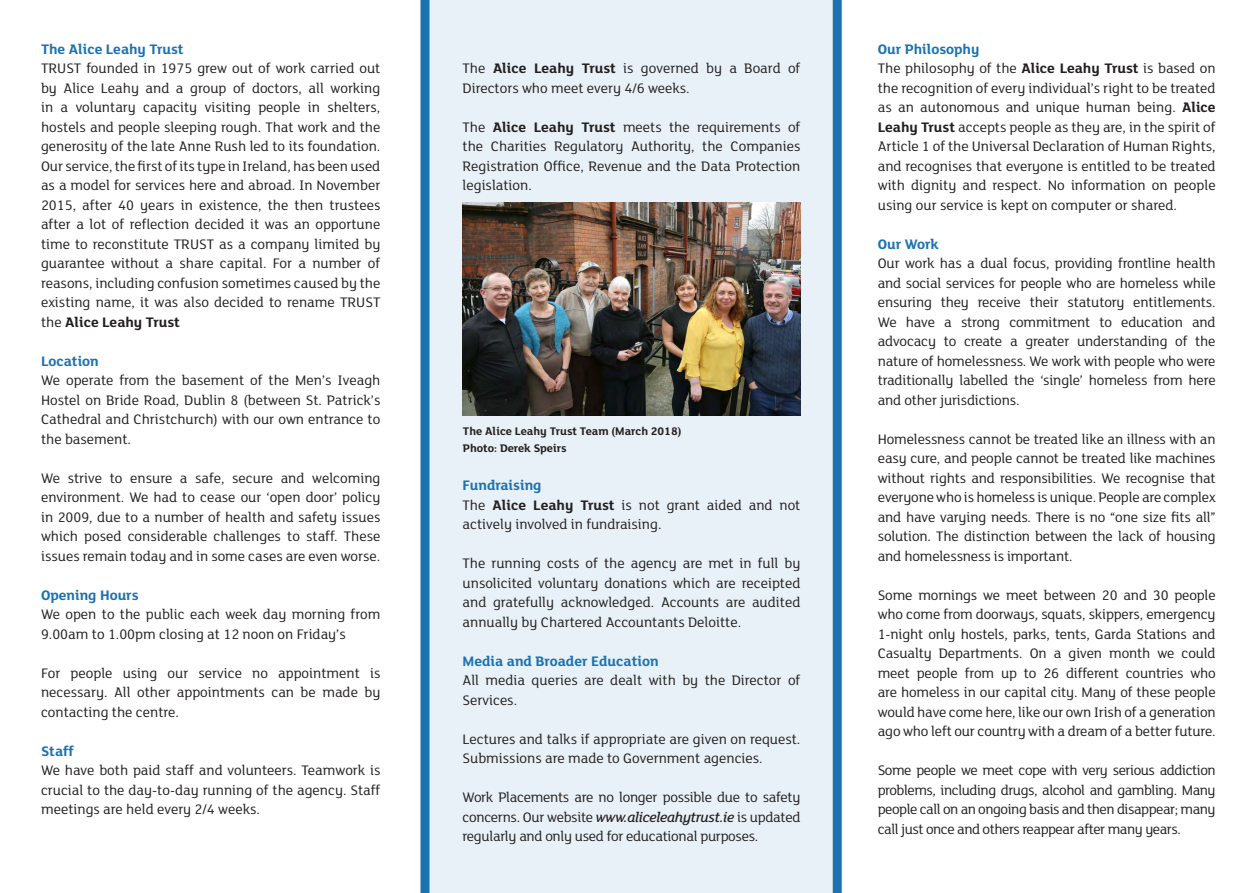
<style>
.page{position:relative;width:1251px;height:893px;background:#fff}
.page>*{position:absolute;margin:0;border:0;box-sizing:border-box;transform-origin:0 0}
.t1{font:15px/19.5px "FS Lola";color:#231f20;text-align:justify}
.t2{font:700 15px "FS Lola";color:#1c72b0}
.t3{font:700 12px "FS Lola";color:#231f20}
.s1{font-weight:700}
.s2{font-weight:500;font-style:italic}
</style>
<div class="page">
<div style="left:420px;top:0;width:421px;height:893px;background:#e8f1f7"></div>
<img style="left:463px;top:202px;width:337px;height:213px">
<p class="t2" style="left:41px;top:39px;width:144px">The Alice Leahy Trust</p>
<p class="t1" style="left:41px;top:58px;width:341px">TRUST founded in 1975 grew out of work carried out by Alice Leahy and a group of doctors, all working in a voluntary capacity visiting people in shelters, hostels and people sleeping rough. That work and the generosity of the late Anne Rush led to its foundation.<br>Our service, the first of its type in Ireland, has been used as a model for services here and abroad. In November 2015, after 40 years in existence, the then trustees after a lot of reflection decided it was an opportune time to reconstitute TRUST as a company limited by guarantee without a share capital. For a number of reasons, including confusion sometimes caused by the existing name, it was also decided to rename TRUST the <span class="s1">Alice Leahy Trust</span></p>
<p class="t2" style="left:41px;top:351px;width:59px">Location</p>
<p class="t1" style="left:41px;top:370px;width:341px">We operate from the basement of the Men’s Iveagh Hostel on Bride Road, Dublin 8 (between St. Patrick’s Cathedral and Christchurch) with our own entrance to the basement.</p>
<p class="t1" style="left:41px;top:468px;width:341px">We strive to ensure a safe, secure and welcoming environment. We had to cease our ‘open door’ policy in 2009, due to a number of health and safety issues which posed considerable challenges to staff. These issues remain today and in some cases are even worse.</p>
<p class="t2" style="left:41px;top:585px;width:99px">Opening Hours</p>
<p class="t1" style="left:41px;top:604px;width:341px">We open to the public each week day morning from<br>9.00am to 1.00pm closing at 12 noon on Friday’s</p>
<p class="t1" style="left:41px;top:663px;width:341px">For people using our service no appointment is necessary. All other appointments can be made by contacting the centre.</p>
<p class="t2" style="left:41px;top:741px;width:34px">Staff</p>
<p class="t1" style="left:41px;top:760px;width:341px">We have both paid staff and volunteers. Teamwork is crucial to the day-to-day running of the agency. Staff meetings are held every 2/4 weeks.</p>
<p class="t1" style="left:462px;top:58px;width:339px">The <span class="s1">Alice Leahy Trust</span> is governed by a Board of<br>Directors who meet every 4/6 weeks.</p>
<p class="t1" style="left:462px;top:117px;width:339px">The <span class="s1">Alice Leahy Trust</span> meets the requirements of the Charities Regulatory Authority, the Companies Registration Office, Revenue and the Data Protection legislation.</p>
<p class="t3" style="left:463px;top:423px;width:220px">The Alice Leahy Trust Team (March 2018)</p>
<p class="t3" style="left:463px;top:439px;width:105px">Photo: Derek Speirs</p>
<p class="t2" style="left:462px;top:475px;width:80px">Fundraising</p>
<p class="t1" style="left:462px;top:495px;width:339px">The <span class="s1">Alice Leahy Trust</span> is not grant aided and not actively involved in fundraising.</p>
<p class="t1" style="left:462px;top:553px;width:339px">The running costs of the agency are met in full by unsolicited voluntary donations which are receipted and gratefully acknowledged. Accounts are audited annually by Chartered Accountants Deloitte.</p>
<p class="t2" style="left:462px;top:651px;width:197px">Media and Broader Education</p>
<p class="t1" style="left:462px;top:670px;width:339px">All media queries are dealt with by the Director of<br>Services.</p>
<p class="t1" style="left:462px;top:729px;width:339px">Lectures and talks if appropriate are given on request.<br>Submissions are made to Government agencies.</p>
<p class="t1" style="left:462px;top:787px;width:339px">Work Placements are no longer possible due to safety concerns. Our website <span class="s2">www.aliceleahytrust.ie</span> is updated regularly and only used for educational purposes.</p>
<p class="t2" style="left:877px;top:39px;width:103px">Our Philosophy</p>
<p class="t1" style="left:877px;top:58px;width:339px">The philosophy of the <span class="s1">Alice Leahy Trust</span> is based on the recognition of every individual’s right to be treated as an autonomous and unique human being. <span class="s1">Alice Leahy Trust</span> accepts people as they are, in the spirit of Article 1 of the Universal Declaration of Human Rights, and recognises that everyone is entitled to be treated with dignity and respect. No information on people using our service is kept on computer or shared.</p>
<p class="t2" style="left:877px;top:234px;width:62px">Our Work</p>
<p class="t1" style="left:877px;top:253px;width:339px">Our work has a dual focus, providing frontline health and social services for people who are homeless while ensuring they receive their statutory entitlements.<br>We have a strong commitment to education and advocacy to create a greater understanding of the nature of homelessness. We work with people who were traditionally labelled the ‘single’ homeless from here and other jurisdictions.</p>
<p class="t1" style="left:877px;top:429px;width:339px">Homelessness cannot be treated like an illness with an easy cure, and people cannot be treated like machines without rights and responsibilities. We recognise that everyone who is homeless is unique. People are complex and have varying needs. There is no “one size fits all” solution. The distinction between the lack of housing and homelessness is important.</p>
<p class="t1" style="left:877px;top:585px;width:339px">Some mornings we meet between 20 and 30 people who come from doorways, squats, skippers, emergency 1-night only hostels, parks, tents, Garda Stations and Casualty Departments. On a given month we could meet people from up to 26 different countries who are homeless in our capital city. Many of these people would have come here, like our own Irish of a generation ago who left our country with a dream of a better future.</p>
<p class="t1" style="left:877px;top:760px;width:339px">Some people we meet cope with very serious addiction problems, including drugs, alcohol and gambling. Many people call on an ongoing basis and then disappear; many call just once and others reappear after many years.</p>
</div>
